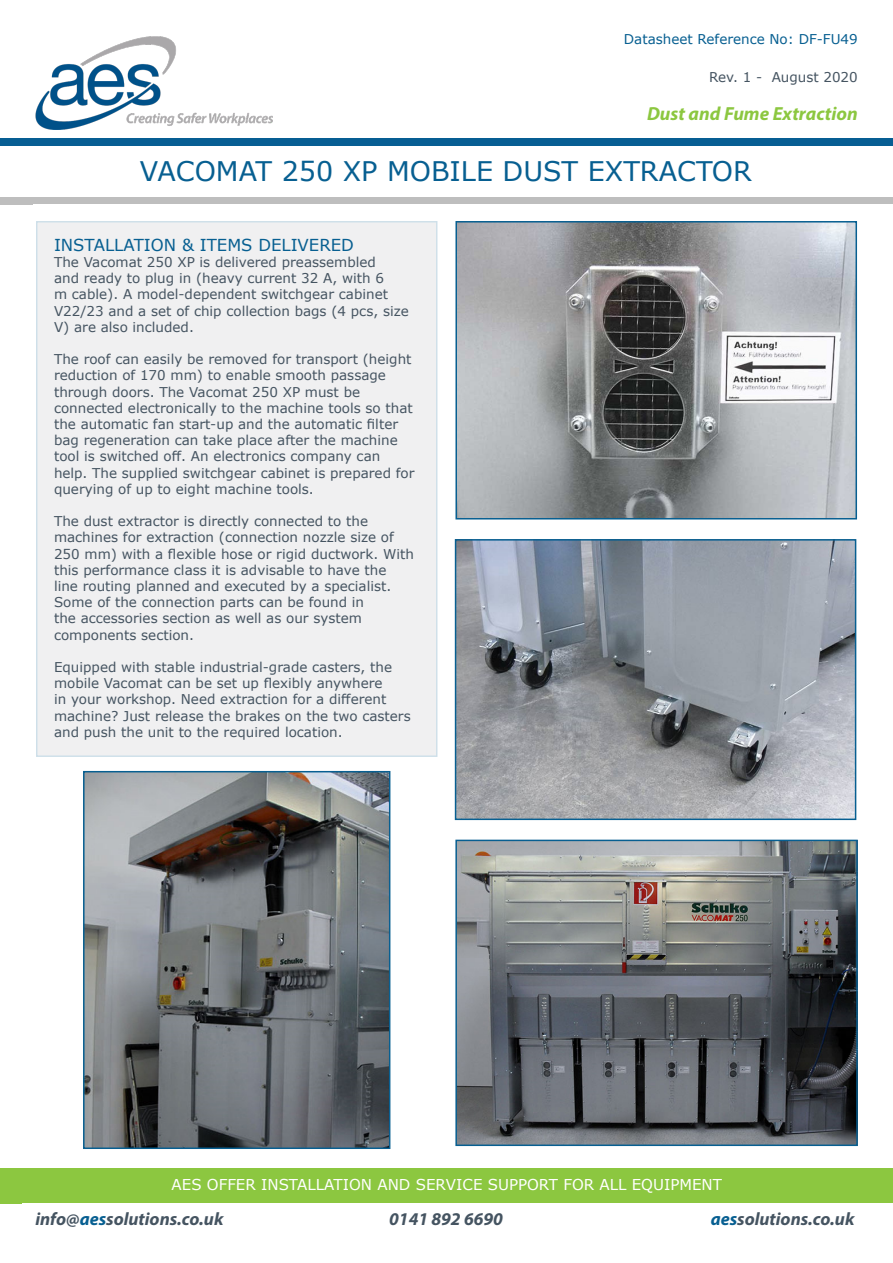
<style>
.page{position:relative;width:893px;height:1263px;background:#fff}
.page>*{position:absolute;margin:0;border:0;box-sizing:border-box;transform-origin:0 0}
.t1{font:27px "Verdana";color:#075f91}
.t2{font:italic 700 19.05px "Myriad Pro";color:#8cc740}
.t3{font:italic 700 18px "Myriad Pro";color:#455461}
.t4{font:16.5px "Verdana";color:#075f91}
.t5{font:15px "Verdana";color:#fff}
.t6{font:13.5px/16.2px "Verdana";color:#455461}
.t7{font:13.5px "Verdana";color:#075f91}
.s1{color:#075f91}
</style>
<div class="page">
<div style="left:36px;top:221px;width:401px;height:536px;background:#f0f0f1"></div>
<div style="left:0;top:138px;width:893px;height:8px;background:#075e93"></div>
<div style="left:0;top:198px;width:893px;height:6px;background:#bebebe"></div>
<div style="left:0;top:1169px;width:893px;height:34px;background:#8cc740"></div>
<img style="left:35px;top:36px;width:237px;height:93px">
<img style="left:458px;top:224px;width:396px;height:292px">
<div style="left:455px;top:221px;width:402px;height:298px;border:2px solid #075f91"></div>
<img style="left:458px;top:542px;width:395px;height:275px">
<div style="left:455px;top:539px;width:401px;height:281px;border:2px solid #075f91"></div>
<img style="left:458px;top:843px;width:397px;height:300px">
<div style="left:455px;top:840px;width:403px;height:306px;border:2px solid #075f91"></div>
<img style="left:86px;top:774px;width:301px;height:372px">
<div style="left:83px;top:771px;width:307px;height:378px;border:2px solid #075f91"></div>
<p class="t7" style="left:624px;top:30px;width:235px">Datasheet Reference No: DF-FU49</p>
<p class="t6" style="left:709px;top:69px;width:150px">Rev. 1 - August 2020</p>
<p class="t2" style="left:647px;top:101px;width:212px">Dust and Fume Extraction</p>
<p class="t1" style="left:140px;top:153px;width:614px">VACOMAT 250 XP MOBILE DUST EXTRACTOR</p>
<p class="t4" style="left:54px;top:233px;width:301px">INSTALLATION &amp; ITEMS DELIVERED</p>
<p class="t6" style="left:54px;top:254px;width:356px">The Vacomat 250 XP is delivered preassembled<br>and ready to plug in (heavy current 32 A, with 6<br>m cable). A model-dependent switchgear cabinet V22/23 and a set of chip collection bags (4 pcs, size V) are also included.</p>
<p class="t6" style="left:54px;top:351px;width:362px">The roof can easily be removed for transport (height reduction of 170 mm) to enable smooth passage through doors. The Vacomat 250 XP must be connected electronically to the machine tools so that the automatic fan start-up and the automatic filter bag regeneration can take place after the machine tool is switched off. An electronics company can help. The supplied switchgear cabinet is prepared for querying of up to eight machine tools.</p>
<p class="t6" style="left:54px;top:513px;width:361px">The dust extractor is directly connected to the machines for extraction (connection nozzle size of 250 mm) with a flexible hose or rigid ductwork. With this performance class it is advisable to have the<br>line routing planned and executed by a specialist.<br>Some of the connection parts can be found in<br>the accessories section as well as our system components section.</p>
<p class="t6" style="left:54px;top:659px;width:358px">Equipped with stable industrial-grade casters, the mobile Vacomat can be set up flexibly anywhere<br>in your workshop. Need extraction for a different machine? Just release the brakes on the two casters and push the unit to the required location.</p>
<p class="t5" style="left:172px;top:1174px;width:552px">AES OFFER INSTALLATION AND SERVICE SUPPORT FOR ALL EQUIPMENT</p>
<p class="t3" style="left:35px;top:1208px;width:190px">info@<span class="s1">aes</span>solutions.co.uk</p>
<p class="t3" style="left:389px;top:1208px;width:115px">0141 892 6690</p>
<p class="t3" style="left:711px;top:1208px;width:145px"><span class="s1">aes</span>solutions.co.uk</p>
</div>
